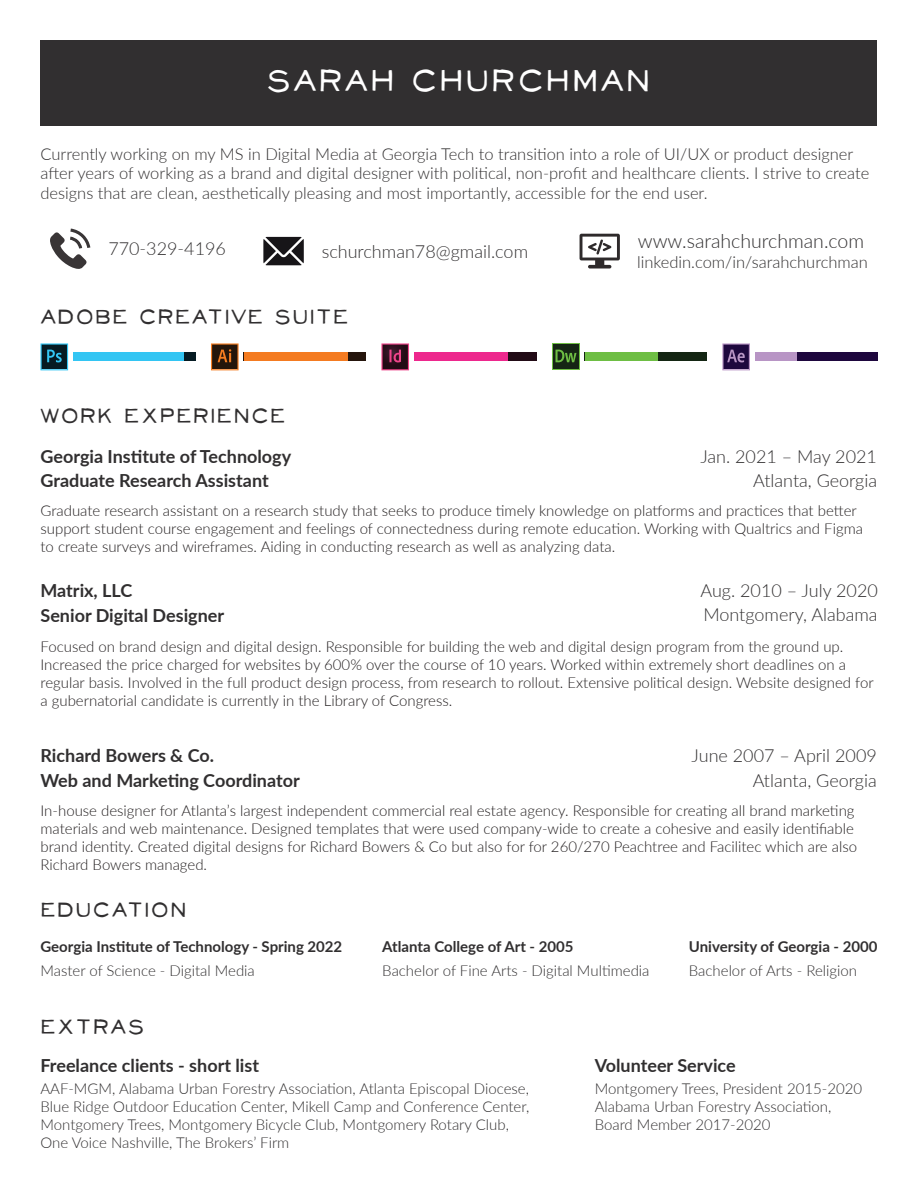
<style>
.page{position:relative;width:918px;height:1188px;background:#fff}
.page>*{position:absolute;margin:0;border:0;box-sizing:border-box;transform-origin:0 0}
.t1{font:36px "Neo Retro Fill";color:#fff}
.t2{font:24px "Neo Retro Fill";color:#312f30}
.t3{font:300 19.5px "Lato";color:#312f30}
.t4{font:700 18px "Lato";color:#312f30}
.t5{font:300 18px "Lato";color:#312f30}
.t6{font:300 16.5px/19.8px "Lato";color:#312f30}
.t7{font:300 15px/18px "Lato";color:#231f20}
.t8{font:300 15px/18px "Lato";color:#312f30}
.t9{font:700 15px "Lato";color:#312f30}
</style>
<div class="page">
<div style="left:40px;top:40px;width:838px;height:86px;background:#312f30"></div>
<svg style="left:50px;top:229px;width:40px;height:40px"></svg>
<svg style="left:263px;top:237px;width:41px;height:28px"></svg>
<svg style="left:580px;top:234px;width:40px;height:35px"></svg>
<div style="left:73px;top:353px;width:123px;height:8px;background:#061b23"></div>
<div style="left:73px;top:353px;width:111px;height:8px;background:#33c5f3"></div>
<svg style="left:40px;top:343px;width:28px;height:27px"></svg>
<div style="left:244px;top:353px;width:122px;height:8px;background:#25150c"></div>
<div style="left:244px;top:353px;width:103px;height:8px;background:#f47b21"></div>
<svg style="left:211px;top:343px;width:28px;height:27px"></svg>
<div style="left:414px;top:353px;width:123px;height:8px;background:#220b16"></div>
<div style="left:414px;top:353px;width:94px;height:8px;background:#ed288d"></div>
<svg style="left:381px;top:343px;width:28px;height:27px"></svg>
<div style="left:585px;top:353px;width:122px;height:8px;background:#142613"></div>
<div style="left:585px;top:353px;width:73px;height:8px;background:#6ebe44"></div>
<div style="left:552px;top:343px;width:28px;height:27px;background:#152614"></div>
<svg style="left:555px;top:350px;width:22px;height:12px"></svg>
<div style="left:755px;top:353px;width:123px;height:8px;background:#1e073e"></div>
<div style="left:755px;top:353px;width:41px;height:8px;background:#b895c5"></div>
<svg style="left:722px;top:343px;width:28px;height:27px"></svg>
<p class="t1" style="left:266px;top:62px;width:388px">SARAH CHURCHMAN</p>
<p class="t6" style="left:40px;top:143px;width:830px">Currently working on my MS in Digital Media at Georgia Tech to transition into a role of UI/UX or product designer after years of working as a brand and digital designer with political, non-profit and healthcare clients. I strive to create designs that are clean, aesthetically pleasing and most importantly, accessible for the end user.</p>
<p class="t5" style="left:108px;top:236px;width:119px">770-329-4196</p>
<p class="t5" style="left:322px;top:239px;width:208px">schurchman78@gmail.com</p>
<p class="t2" style="left:40px;top:304px;width:311px">ADOBE CREATIVE SUITE</p>
<p class="t2" style="left:40px;top:403px;width:248px">WORK EXPERIENCE</p>
<p class="t3" style="left:638px;top:227px;width:228px">www.sarahchurchman.com</p>
<p class="t6" style="left:637px;top:252px;width:232px">linkedin.com/in/sarahchurchman</p>
<p class="t4" style="left:40px;top:443px;width:252px">Georgia Institute of Technology</p>
<p class="t7" style="left:40px;top:502px;width:824px">Graduate research assistant on a research study that seeks to produce timely knowledge on platforms and practices that better support student course engagement and feelings of connectedness during remote education. Working with Qualtrics and Figma to create surveys and wireframes. Aiding in conducting research as well as analyzing data.</p>
<p class="t5" style="left:700px;top:444px;width:178px">Jan. 2021 – May 2021</p>
<p class="t5" style="left:753px;top:468px;width:126px">Atlanta, Georgia</p>
<p class="t4" style="left:40px;top:468px;width:230px">Graduate Research Assistant</p>
<p class="t4" style="left:40px;top:577px;width:93px">Matrix, LLC</p>
<p class="t4" style="left:40px;top:602px;width:185px">Senior Digital Designer</p>
<p class="t5" style="left:700px;top:578px;width:179px">Aug. 2010 – July 2020</p>
<p class="t5" style="left:703px;top:602px;width:176px">Montgomery, Alabama</p>
<p class="t7" style="left:40px;top:637px;width:835px">Focused on brand design and digital design. Responsible for building the web and digital design program from the ground up.<br>Increased the price charged for websites by 600% over the course of 10 years. Worked within extremely short deadlines on a regular basis. Involved in the full product design process, from research to rollout. Extensive political design. Website designed for a gubernatorial candidate is currently in the Library of Congress.</p>
<p class="t4" style="left:40px;top:742px;width:175px">Richard Bowers &amp; Co.</p>
<p class="t4" style="left:40px;top:767px;width:261px">Web and Marketing Coordinator</p>
<p class="t5" style="left:692px;top:743px;width:187px">June 2007 – April 2009</p>
<p class="t5" style="left:753px;top:768px;width:126px">Atlanta, Georgia</p>
<p class="t7" style="left:40px;top:801px;width:818px">In-house designer for Atlanta’s largest independent commercial real estate agency. Responsible for creating all brand marketing materials and web maintenance. Designed templates that were used company-wide to create a cohesive and easily identifiable brand identity. Created digital designs for Richard Bowers &amp; Co but also for for 260/270 Peachtree and Facilitec which are also Richard Bowers managed.</p>
<p class="t2" style="left:40px;top:897px;width:149px">EDUCATION</p>
<p class="t9" style="left:40px;top:936px;width:303px">Georgia Institute of Technology - Spring 2022</p>
<p class="t8" style="left:40px;top:962px;width:216px">Master of Science - Digital Media</p>
<p class="t9" style="left:382px;top:935px;width:193px">Atlanta College of Art - 2005</p>
<p class="t8" style="left:382px;top:961px;width:269px">Bachelor of Fine Arts - Digital Multimedia</p>
<p class="t9" style="left:689px;top:935px;width:190px">University of Georgia - 2000</p>
<p class="t8" style="left:689px;top:961px;width:170px">Bachelor of Arts - Religion</p>
<p class="t2" style="left:40px;top:1015px;width:107px">EXTRAS</p>
<p class="t4" style="left:40px;top:1052px;width:220px">Freelance clients - short list</p>
<p class="t8" style="left:40px;top:1079px;width:490px">AAF-MGM, Alabama Urban Forestry Association, Atlanta Episcopal Diocese, Blue Ridge Outdoor Education Center, Mikell Camp and Conference Center, Montgomery Trees, Montgomery Bicycle Club, Montgomery Rotary Club, One Voice Nashville, The Brokers’ Firm</p>
<p class="t4" style="left:595px;top:1052px;width:142px">Volunteer Service</p>
<p class="t8" style="left:595px;top:1079px;width:269px">Montgomery Trees, President 2015-2020</p>
<p class="t8" style="left:595px;top:1097px;width:238px">Alabama Urban Forestry Association,<br>Board Member 2017-2020</p>
</div>
